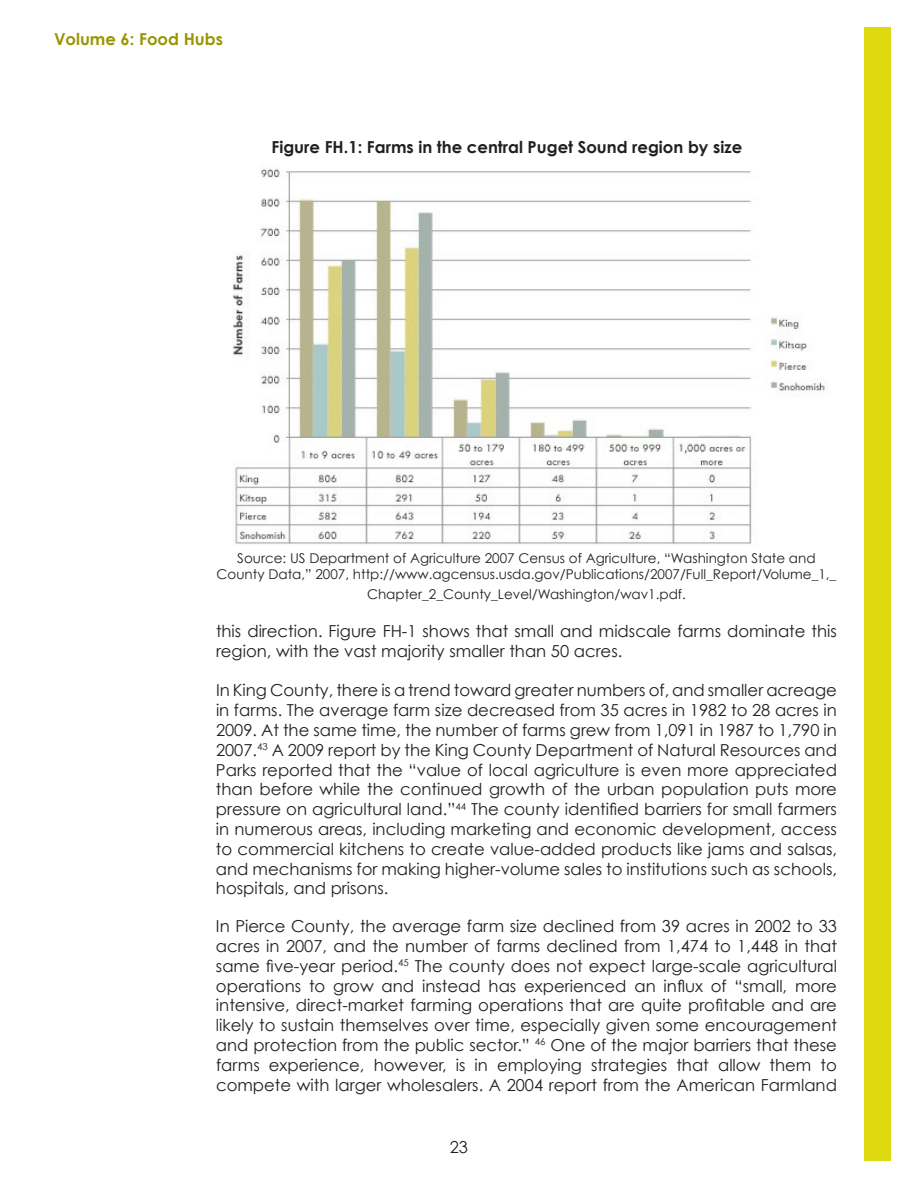
<style>
.page{position:relative;width:918px;height:1188px;background:#fff}
.page>*{position:absolute;margin:0;border:0;box-sizing:border-box;transform-origin:0 0}
.t1{font:16.5px/19.8px "Century Gothic";color:#231f20;text-align:justify}
.t2{font:700 16.5px "Century Gothic";color:#231f20}
.t3{font:700 16.5px "Century Gothic";color:#989605}
.t4{font:13.5px/16.2px "Century Gothic";color:#231f20;text-align:center}
</style>
<div class="page">
<div style="left:864px;top:27px;width:27px;height:1134px;background:#dfda0f"></div>
<img style="left:232px;top:168px;width:593px;height:377px">
<p class="t3" style="left:54px;top:29px;width:170px">Volume 6: Food Hubs</p>
<p class="t2" style="left:272px;top:136px;width:472px">Figure FH.1: Farms in the central Puget Sound region by size</p>
<p class="t4" style="left:217px;top:550px;width:621px">Source: US Department of Agriculture 2007 Census of Agriculture, “Washington State and<br>County Data,” 2007, http://www.agcensus.usda.gov/Publications/2007/Full_Report/Volume_1,_</p>
<p class="t4" style="left:367px;top:586px;width:320px">Chapter_2_County_Level/Washington/wav1.pdf.</p>
<p class="t1" style="left:216px;top:621px;width:622px">this direction. Figure FH-1 shows that small and midscale farms dominate this region, with the vast majority smaller than 50 acres.</p>
<p class="t1" style="left:216px;top:680px;width:623px">In King County, there is a trend toward greater numbers of, and smaller acreage in farms. The average farm size decreased from 35 acres in 1982 to 28 acres in 2009. At the same time, the number of farms grew from 1,091 in 1987 to 1,790 in 2007.<sup>43</sup> A 2009 report by the King County Department of Natural Resources and Parks reported that the “value of local agriculture is even more appreciated than before while the continued growth of the urban population puts more pressure on agricultural land.”<sup>44</sup> The county identified barriers for small farmers in numerous areas, including marketing and economic development, access to commercial kitchens to create value-added products like jams and salsas, and mechanisms for making higher-volume sales to institutions such as schools, hospitals, and prisons.</p>
<p class="t1" style="left:216px;top:916px;width:623px">In Pierce County, the average farm size declined from 39 acres in 2002 to 33 acres in 2007, and the number of farms declined from 1,474 to 1,448 in that same five-year period.<sup>45</sup> The county does not expect large-scale agricultural operations to grow and instead has experienced an influx of “small, more intensive, direct-market farming operations that are quite profitable and are likely to sustain themselves over time, especially given some encouragement and protection from the public sector.” <sup>46</sup> One of the major barriers that these farms experience, however, is in employing strategies that allow them to compete with larger wholesalers. A 2004 report from the American Farmland</p>
<p class="t1" style="left:450px;top:1137px;width:20px">23</p>
</div>
